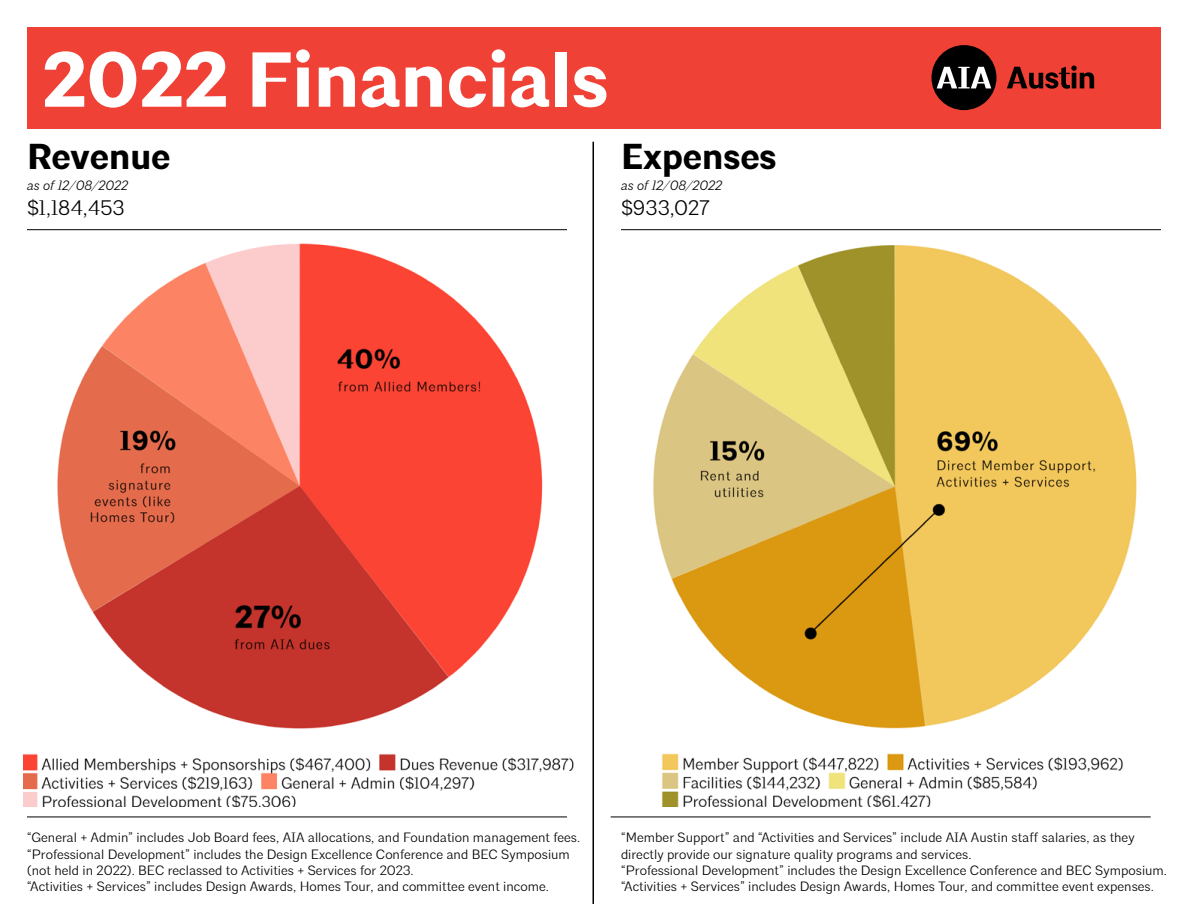
<style>
.page{position:relative;width:1188px;height:918px;background:#fff}
.page>*{position:absolute;margin:0;border:0;box-sizing:border-box;transform-origin:0 0}
.t1{font:700 77.55px "Architype";color:#fff}
.t2{font:700 36px "Architype";color:#000}
.t3{font:300 21px "Architype";color:#000}
.t4{font:300 13.5px/16.2px "Architype";color:#000}
.t5{font:italic 300 13.5px "Architype";color:#000}
</style>
<div class="page">
<div style="left:27px;top:27px;width:1134px;height:101px;background:#ef4135"></div>
<div style="left:932px;top:45px;width:64px;height:65px;background:#000;border-radius:50%"></div>
<svg style="left:937px;top:67px;width:54px;height:21px"></svg>
<svg style="left:1007px;top:66px;width:87px;height:23px"></svg>
<img style="left:23px;top:243px;width:551px;height:563px">
<img style="left:653px;top:245px;width:484px;height:561px">
<hr style="left:27px;top:817px;width:540px;height:1px;background:#000">
<hr style="left:592px;top:142px;width:2px;height:762px;background:#000">
<hr style="left:611px;top:817px;width:540px;height:1px;background:#000">
<hr style="left:27px;top:229px;width:540px;height:1px;background:#000">
<hr style="left:621px;top:229px;width:540px;height:1px;background:#000">
<h1 class="t1" style="left:42px;top:33px;width:568px">2022 Financials</h1>
<h2 class="t2" style="left:27px;top:134px;width:145px">Revenue</h2>
<p class="t5" style="left:27px;top:177px;width:102px">as of 12/08/2022</p>
<h3 class="t3" style="left:27px;top:195px;width:99px">$1,184,453</h3>
<h2 class="t2" style="left:621px;top:134px;width:157px">Expenses</h2>
<p class="t5" style="left:621px;top:177px;width:102px">as of 12/08/2022</p>
<h3 class="t3" style="left:621px;top:195px;width:90px">$933,027</h3>
<p class="t4" style="left:27px;top:830px;width:555px">“General + Admin” includes Job Board fees, AIA allocations, and Foundation management fees. “Professional Development” includes the Design Excellence Conference and BEC Symposium (not held in 2022). BEC reclassed to Activities + Services for 2023.<br>“Activities + Services” includes Design Awards, Homes Tour, and committee event income.</p>
<p class="t4" style="left:621px;top:830px;width:548px">“Member Support” and “Activities and Services” include AIA Austin staff salaries, as they directly provide our signature quality programs and services.<br>“Professional Development” includes the Design Excellence Conference and BEC Symposium. “Activities + Services” includes Design Awards, Homes Tour, and committee event expenses.</p>
</div>
